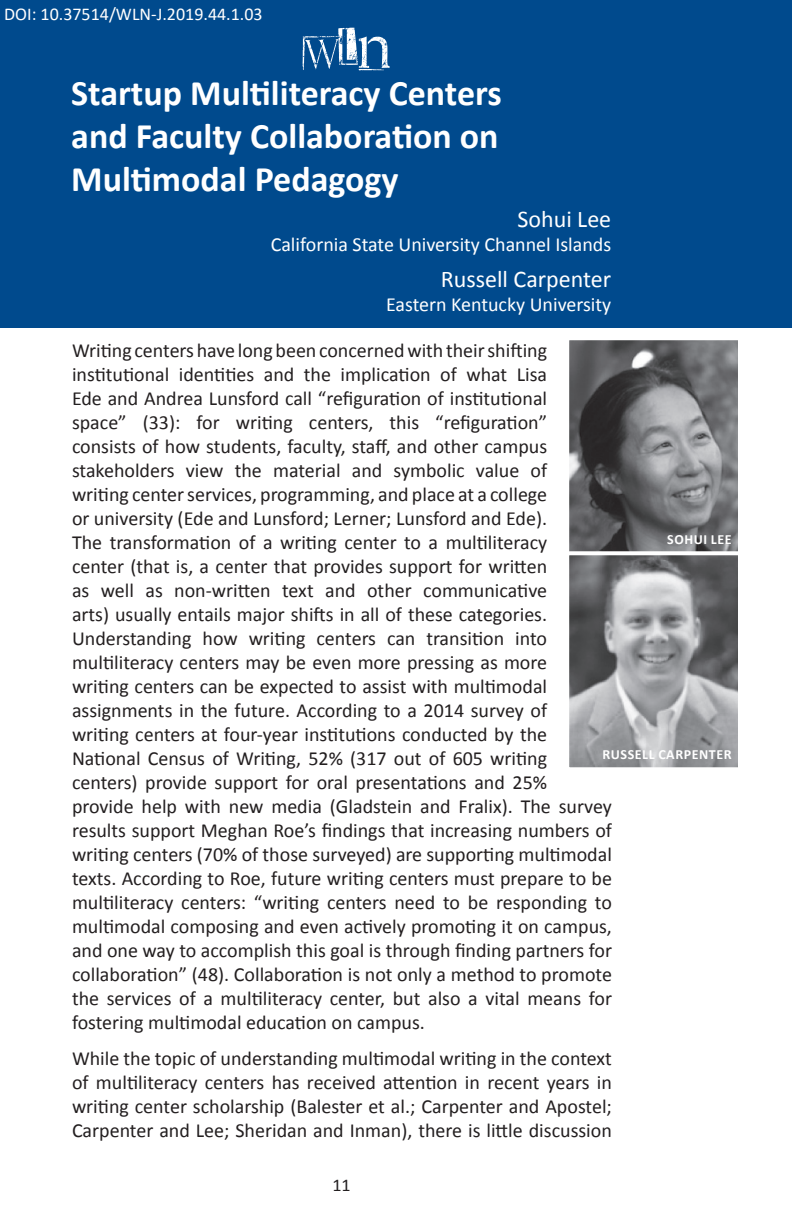
<style>
.page{position:relative;width:792px;height:1224px;background:#fff}
.page>*{position:absolute;margin:0;border:0;box-sizing:border-box;transform-origin:0 0}
.t1{font:70px "D Snet Stamped";color:#fff}
.t2{font:700 36px/43.2px "Calibri";color:#fff;text-align:justify}
.t3{font:24px "Calibri";color:#fff}
.t4{font:20px/24px "Calibri";color:#231f20}
.t5{font:20px "Calibri";color:#fff}
.t6{font:18px "Calibri";color:#fff}
.t7{font:18px "Calibri";color:#231f20}
.t8{font:700 14px "Calibri";letter-spacing:.04em;color:#fff}
</style>
<div class="page">
<div style="left:0;top:0;width:792px;height:327px;background:#004a8d"></div>
<img style="left:570px;top:341px;width:167px;height:425px">
<div style="left:565px;top:336px;width:177px;height:220px;border:4px solid #fff"></div>
<div style="left:565px;top:551px;width:177px;height:220px;border:4px solid #fff"></div>
<p class="t6" style="left:4px;top:2px;width:260px">DOI: 10.37514/WLN-J.2019.44.1.03</p>
<h1 class="t1" style="left:290px;top:12px;width:106px">WLN</h1>
<h2 class="t2" style="left:71px;top:72px;width:432px">Startup Multiliteracy Centers and Faculty Collaboration on Multimodal Pedagogy</h2>
<p class="t3" style="left:517px;top:204px;width:95px">Sohui Lee</p>
<p class="t5" style="left:271px;top:232px;width:342px">California State University Channel Islands</p>
<p class="t3" style="left:441px;top:264px;width:172px">Russell Carpenter</p>
<p class="t5" style="left:386px;top:292px;width:227px">Eastern Kentucky University</p>
<p class="t4" style="left:72px;top:338px;width:542px">Writing centers have long been concerned with their shifting institutional identities and the implication of what Lisa<br>Ede and Andrea Lunsford call “refiguration of institutional<br>space” (33): for writing centers, this “refiguration” consists of how students, faculty, staff, and other campus stakeholders view the material and symbolic value of<br>writing center services, programming, and place at a college<br>or university (Ede and Lunsford; Lerner; Lunsford and Ede).<br>The transformation of a writing center to a multiliteracy<br>center (that is, a center that provides support for written<br>as well as non-written text and other communicative<br>arts) usually entails major shifts in all of these categories.<br>Understanding how writing centers can transition into multiliteracy centers may be even more pressing as more<br>writing centers can be expected to assist with multimodal assignments in the future. According to a 2014 survey of<br>writing centers at four-year institutions conducted by the National Census of Writing, 52% (317 out of 605 writing centers) provide support for oral presentations and 25% provide help with new media (Gladstein and Fralix). The survey results support Meghan Roe’s findings that increasing numbers of writing centers (70% of those surveyed) are supporting multimodal texts. According to Roe, future writing centers must prepare to be multiliteracy centers: “writing centers need to be responding to multimodal composing and even actively promoting it on campus, and one way to accomplish this goal is through finding partners for collaboration” (48). Collaboration is not only a method to promote the services of a multiliteracy center, but also a vital means for fostering multimodal education on campus.</p>
<p class="t4" style="left:72px;top:1046px;width:542px;text-align:justify">While the topic of understanding multimodal writing in the context of multiliteracy centers has received attention in recent years in writing center scholarship (Balester et al.; Carpenter and Apostel; Carpenter and Lee; Sheridan and Inman), there is little discussion</p>
<p class="t8" style="left:667px;top:530px;width:66px">SOHUI LEE</p>
<p class="t8" style="left:602px;top:745px;width:131px">RUSSELL CARPENTER</p>
<p class="t7" style="left:333px;top:1173px;width:20px">11</p>
</div>
